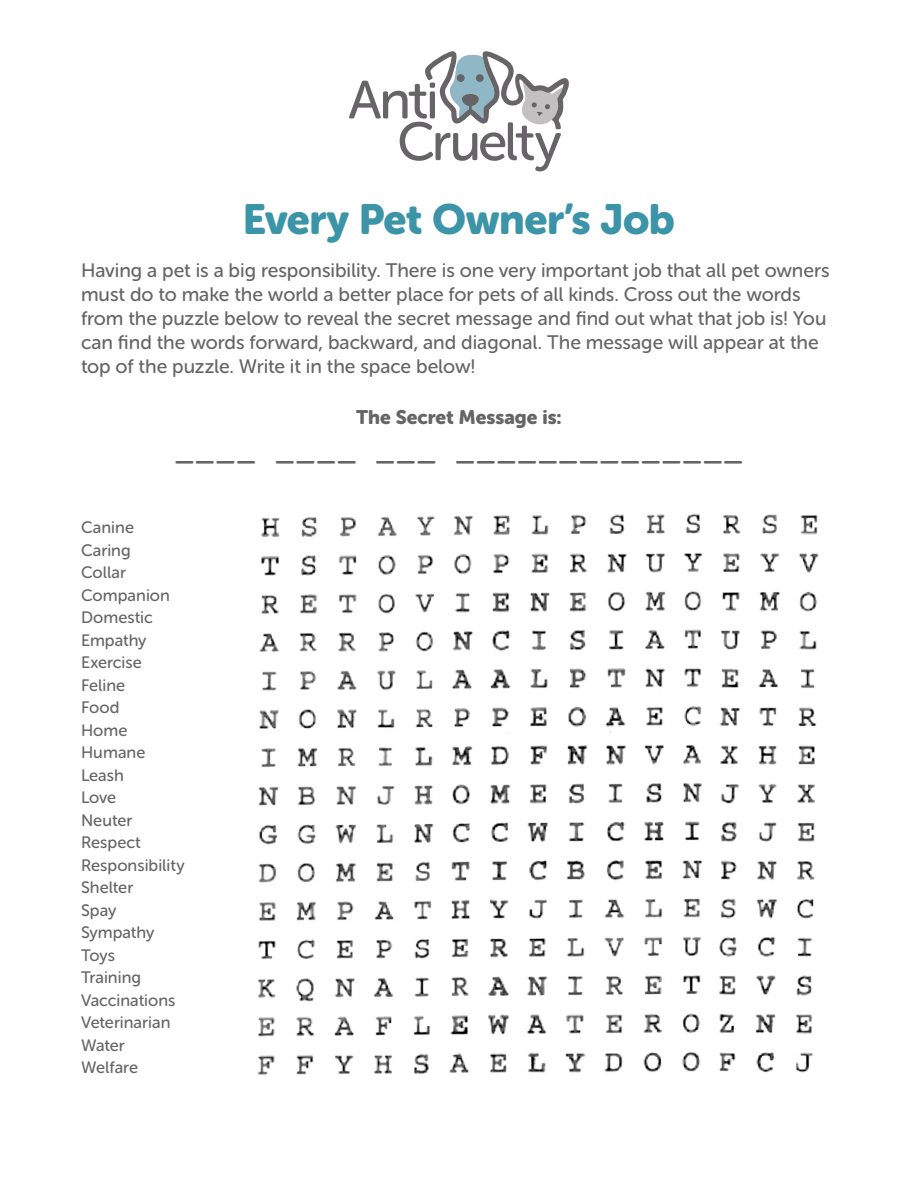
<style>
.page{position:relative;width:918px;height:1188px;background:#fff}
.page>*{position:absolute;margin:0;border:0;box-sizing:border-box;transform-origin:0 0}
.t1{font:42px "Museo Sans Rounded 900";letter-spacing:-.015em;color:#3b94a7}
.t2{font:33px "Museo Sans Rounded 500";color:#666466}
.t3{font:19.5px/24px "Museo Sans Rounded 500";color:#666466}
.t4{font:19.5px "Museo Sans Rounded 900";color:#666466}
.t5{font:16.5px "Museo Sans Rounded 500";color:#666466}
</style>
<div class="page">
<svg style="left:349px;top:51px;width:220px;height:120px"></svg>
<img style="left:257px;top:513px;width:562px;height:562px">
<p class="t1" style="left:243px;top:195px;width:434px">Every Pet Owner’s Job</p>
<p class="t3" style="left:81px;top:258px;width:750px">Having a pet is a big responsibility. There is one very important job that all pet owners must do to make the world a better place for pets of all kinds. Cross out the words from the puzzle below to reveal the secret message and find out what that job is! You can find the words forward, backward, and diagonal. The message will appear at the top of the puzzle. Write it in the space below!</p>
<p class="t4" style="left:356px;top:406px;width:207px">The Secret Message is:</p>
<p class="t2" style="left:175px;top:432px;width:569px">____ ____ ___ ______________</p>
<p class="t5" style="left:81px;top:519px;width:55px">Canine</p>
<p class="t5" style="left:81px;top:541px;width:51px">Caring</p>
<p class="t5" style="left:81px;top:564px;width:46px">Collar</p>
<p class="t5" style="left:81px;top:586px;width:90px">Companion</p>
<p class="t5" style="left:81px;top:609px;width:74px">Domestic</p>
<p class="t5" style="left:81px;top:631px;width:67px">Empathy</p>
<p class="t5" style="left:81px;top:654px;width:62px">Exercise</p>
<p class="t5" style="left:81px;top:676px;width:46px">Feline</p>
<p class="t5" style="left:81px;top:699px;width:40px">Food</p>
<p class="t5" style="left:81px;top:721px;width:48px">Home</p>
<p class="t5" style="left:81px;top:744px;width:66px">Humane</p>
<p class="t5" style="left:81px;top:766px;width:44px">Leash</p>
<p class="t5" style="left:81px;top:789px;width:37px">Love</p>
<p class="t5" style="left:81px;top:811px;width:53px">Neuter</p>
<p class="t5" style="left:81px;top:834px;width:61px">Respect</p>
<p class="t5" style="left:81px;top:856px;width:105px">Responsibility</p>
<p class="t5" style="left:81px;top:879px;width:54px">Shelter</p>
<p class="t5" style="left:81px;top:901px;width:37px">Spay</p>
<p class="t5" style="left:81px;top:924px;width:75px">Sympathy</p>
<p class="t5" style="left:81px;top:946px;width:35px">Toys</p>
<p class="t5" style="left:81px;top:969px;width:62px">Training</p>
<p class="t5" style="left:81px;top:991px;width:96px">Vaccinations</p>
<p class="t5" style="left:81px;top:1014px;width:91px">Veterinarian</p>
<p class="t5" style="left:81px;top:1036px;width:45px">Water</p>
<p class="t5" style="left:81px;top:1059px;width:59px">Welfare</p>
</div>
